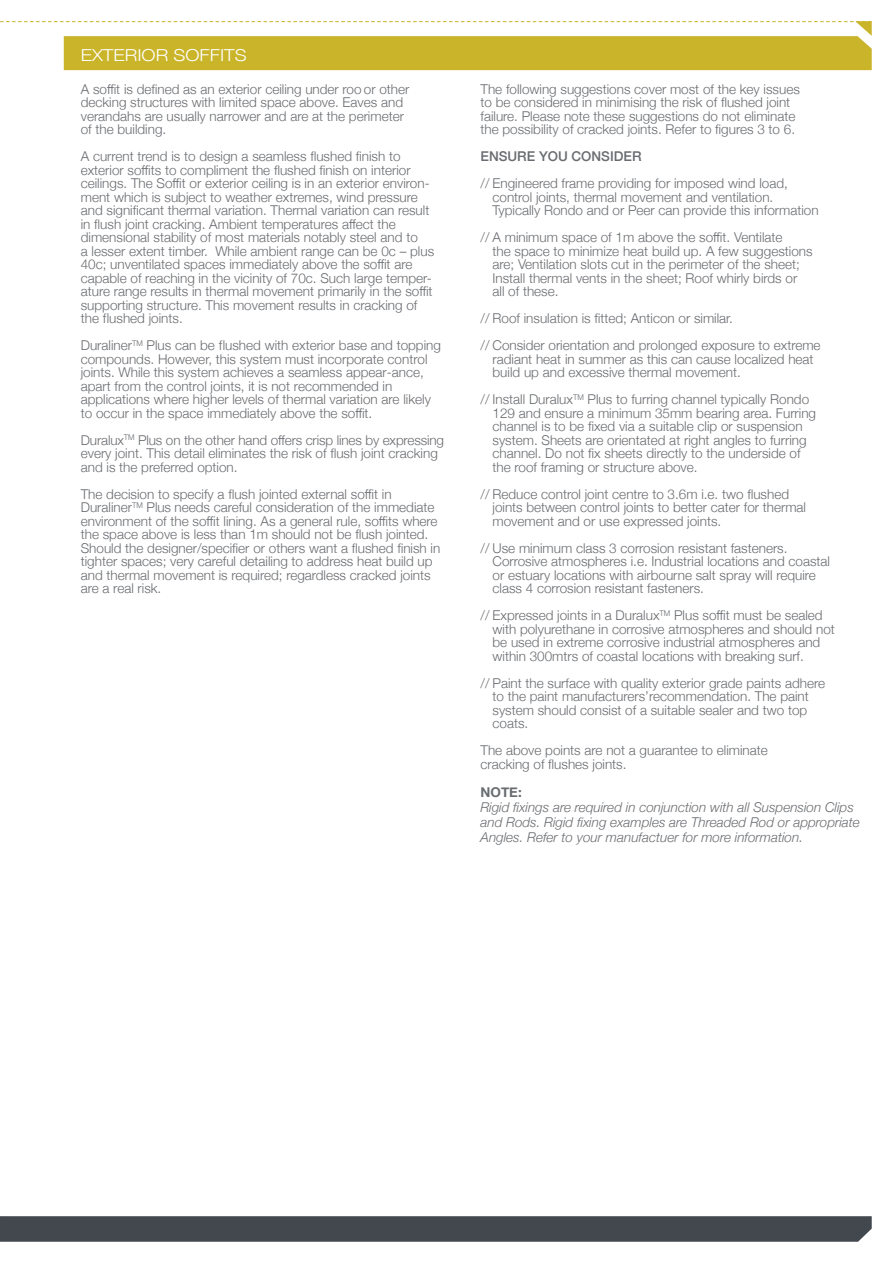
<style>
.page{position:relative;width:893px;height:1263px;background:#fff}
.page>*{position:absolute;margin:0;border:0;box-sizing:border-box;transform-origin:0 0}
.t1{font:300 16.5px "Helvetica Neue";color:#fff;scale:1.15 1}
.t2{font:300 13.5px/13.5px "Helvetica Neue";color:#696c70}
.t3{font:italic 300 13.5px/15px "Helvetica Neue";color:#696c70}
.t4{font:500 13.5px "Helvetica Neue";color:#696c70}
.t5{font:700 13.5px "Helvetica Neue";color:#696c70}
</style>
<div class="page">
<svg style="left:0;top:1216px;width:872px;height:26px;background:#464c51"></svg>
<svg style="left:0;top:21px;width:872px;height:49px"></svg>
<p class="t1" style="left:81px;top:42px;width:146px">EXTERIOR SOFFITS</p>
<p class="t2" style="left:81px;top:81px;width:330px">A soffit is defined as an exterior ceiling under roo or other decking structures with limited space above. Eaves and verandahs are usually narrower and are at the perimeter of the building.</p>
<p class="t2" style="left:81px;top:149px;width:355px">A current trend is to design a seamless flushed finish to exterior soffits to compliment the flushed finish on interior ceilings. The Soffit or exterior ceiling is in an exterior environ&shy;ment which is subject to weather extremes, wind pressure and significant thermal variation. Thermal variation can result in flush joint cracking. Ambient temperatures affect the dimensional stability of most materials notably steel and to<br>a lesser extent timber. While ambient range can be 0c – plus 40c; unventilated spaces immediately above the soffit are capable of reaching in the vicinity of 70c. Such large temper&shy;ature range results in thermal movement primarily in the soffit supporting structure. This movement results in cracking of the flushed joints.</p>
<p class="t2" style="left:81px;top:338px;width:362px">Duraliner<sup>TM</sup> Plus can be flushed with exterior base and topping compounds. However, this system must incorporate control joints. While this system achieves a seamless appear-ance, apart from the control joints, it is not recommended in applications where higher levels of thermal variation are likely to occur in the space immediately above the soffit.</p>
<p class="t2" style="left:81px;top:432px;width:365px">Duralux<sup>TM</sup> Plus on the other hand offers crisp lines by expressing every joint. This detail eliminates the risk of flush joint cracking and is the preferred option.</p>
<p class="t2" style="left:81px;top:486px;width:361px">The decision to specify a flush jointed external soffit in Duraliner<sup>TM</sup> Plus needs careful consideration of the immediate environment of the soffit lining. As a general rule, soffits where the space above is less than 1m should not be flush jointed.<br>Should the designer/specifier or others want a flushed finish in tighter spaces; very careful detailing to address heat build up and thermal movement is required; regardless cracked joints are a real risk.</p>
<p class="t2" style="left:480px;top:81px;width:321px">The following suggestions cover most of the key issues to be considered in minimising the risk of flushed joint failure. Please note these suggestions do not eliminate the possibility of cracked joints. Refer to figures 3 to 6.</p>
<p class="t4" style="left:480px;top:146px;width:163px">ENSURE YOU CONSIDER</p>
<p class="t2" style="left:492px;top:176px;width:328px;text-indent:-12px">// Engineered frame providing for imposed wind load, control joints, thermal movement and ventilation.<br>Typically Rondo and or Peer can provide this information</p>
<p class="t2" style="left:492px;top:230px;width:322px;text-indent:-12px">// A minimum space of 1m above the soffit. Ventilate<br>the space to minimize heat build up. A few suggestions are; Ventilation slots cut in the perimeter of the sheet; Install thermal vents in the sheet; Roof whirly birds or all of these.</p>
<p class="t2" style="left:480px;top:304px;width:342px;line-height:27px">// Roof insulation is fitted; Anticon or similar.<br>// Consider orientation and prolonged exposure to extreme</p>
<p class="t2" style="left:492px;top:351px;width:323px">radiant heat in summer as this can cause localized heat build up and excessive thermal movement.</p>
<p class="t2" style="left:492px;top:392px;width:325px;text-indent:-12px">// Install Duralux<sup>TM</sup> Plus to furring channel typically Rondo 129 and ensure a minimum 35mm bearing area. Furring channel is to be fixed via a suitable clip or suspension system. Sheets are orientated at right angles to furring channel. Do not fix sheets directly to the underside of the roof framing or structure above.</p>
<p class="t2" style="left:492px;top:486px;width:315px;text-indent:-12px">// Reduce control joint centre to 3.6m i.e. two flushed joints between control joints to better cater for thermal movement and or use expressed joints.</p>
<p class="t2" style="left:492px;top:540px;width:339px;text-indent:-12px">// Use minimum class 3 corrosion resistant fasteners.<br>Corrosive atmospheres i.e. Industrial locations and coastal or estuary locations with airbourne salt spray will require class 4 corrosion resistant fasteners.</p>
<p class="t2" style="left:492px;top:608px;width:344px;text-indent:-12px">// Expressed joints in a Duralux<sup>TM</sup> Plus soffit must be sealed with polyurethane in corrosive atmospheres and should not be used in extreme corrosive industrial atmospheres and within 300mtrs of coastal locations with breaking surf.</p>
<p class="t2" style="left:492px;top:675px;width:334px;text-indent:-12px">// Paint the surface with quality exterior grade paints adhere to the paint manufacturers’recommendation. The paint system should consist of a suitable sealer and two top coats.</p>
<p class="t2" style="left:480px;top:743px;width:289px">The above points are not a guarantee to eliminate cracking of flushes joints.</p>
<p class="t5" style="left:480px;top:782px;width:43px">NOTE:</p>
<p class="t3" style="left:480px;top:799px;width:381px">Rigid fixings are required in conjunction with all Suspension Clips and Rods. Rigid fixing examples are Threaded Rod or appropriate<br>Angles. Refer to your manufactuer for more information.</p>
</div>
